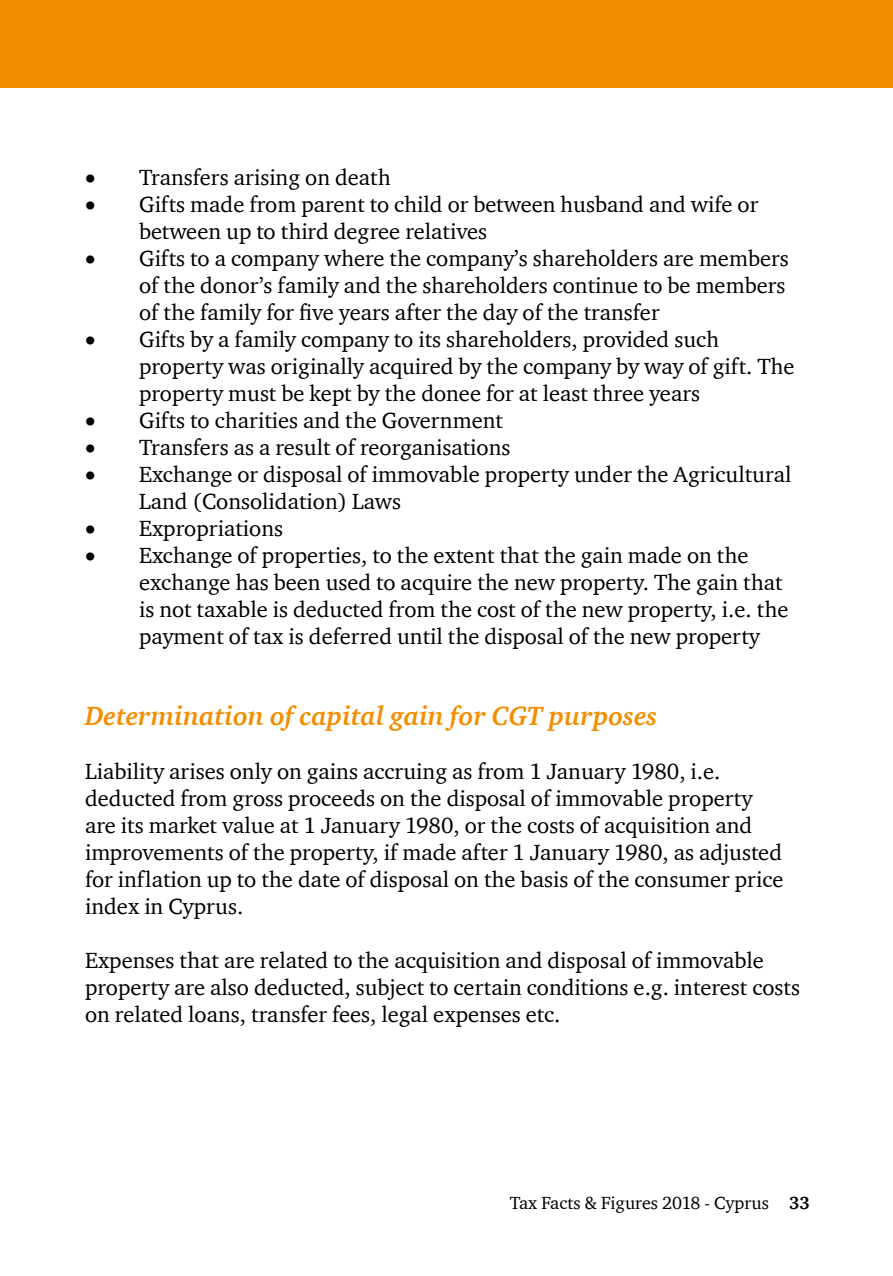
<style>
.page{position:relative;width:893px;height:1276px;background:#fff}
.page>*{position:absolute;margin:0;border:0;box-sizing:border-box;transform-origin:0 0}
.t1{font:italic 700 27px "ITC Charter Com";color:#f28e00}
.t2{font:22.5px/27px "ITC Charter Com";color:#000}
.t3{font:18px "ITC Charter Com";color:#000}
.s1{font-weight:700}
</style>
<div class="page">
<div style="left:0;top:0;width:893px;height:87px;background:#f28e00"></div>
<p class="t2" style="left:85px;top:163px;width:307px">• Transfers arising on death</p>
<p class="t2" style="left:139px;top:190px;width:621px;text-indent:-54px">• Gifts made from parent to child or between husband and wife or between up to third degree relatives</p>
<p class="t2" style="left:139px;top:244px;width:651px;text-indent:-54px">• Gifts to a company where the company’s shareholders are members of the donor’s family and the shareholders continue to be members of the family for five years after the day of the transfer</p>
<p class="t2" style="left:139px;top:325px;width:657px;text-indent:-54px">• Gifts by a family company to its shareholders, provided such property was originally acquired by the company by way of gift. The property must be kept by the donee for at least three years</p>
<p class="t2" style="left:85px;top:406px;width:419px">• Gifts to charities and the Government</p>
<p class="t2" style="left:85px;top:433px;width:427px">• Transfers as a result of reorganisations</p>
<p class="t2" style="left:139px;top:460px;width:654px;text-indent:-54px">• Exchange or disposal of immovable property under the Agricultural<br>Land (Consolidation) Laws</p>
<p class="t2" style="left:85px;top:514px;width:200px">• Expropriations</p>
<p class="t2" style="left:139px;top:541px;width:651px;text-indent:-54px">• Exchange of properties, to the extent that the gain made on the exchange has been used to acquire the new property. The gain that is not taxable is deducted from the cost of the new property, i.e. the payment of tax is deferred until the disposal of the new property</p>
<p class="t1" style="left:85px;top:699px;width:574px">Determination of capital gain for CGT purposes</p>
<p class="t2" style="left:85px;top:757px;width:700px">Liability arises only on gains accruing as from 1 January 1980, i.e. deducted from gross proceeds on the disposal of immovable property are its market value at 1 January 1980, or the costs of acquisition and improvements of the property, if made after 1 January 1980, as adjusted for inflation up to the date of disposal on the basis of the consumer price index in Cyprus.</p>
<p class="t2" style="left:85px;top:946px;width:716px">Expenses that are related to the acquisition and disposal of immovable property are also deducted, subject to certain conditions e.g. interest costs on related loans, transfer fees, legal expenses etc.</p>
<p class="t3" style="left:510px;top:1191px;width:302px">Tax Facts &amp; Figures 2018 - Cyprus <span class="s1">33</span></p>
</div>
